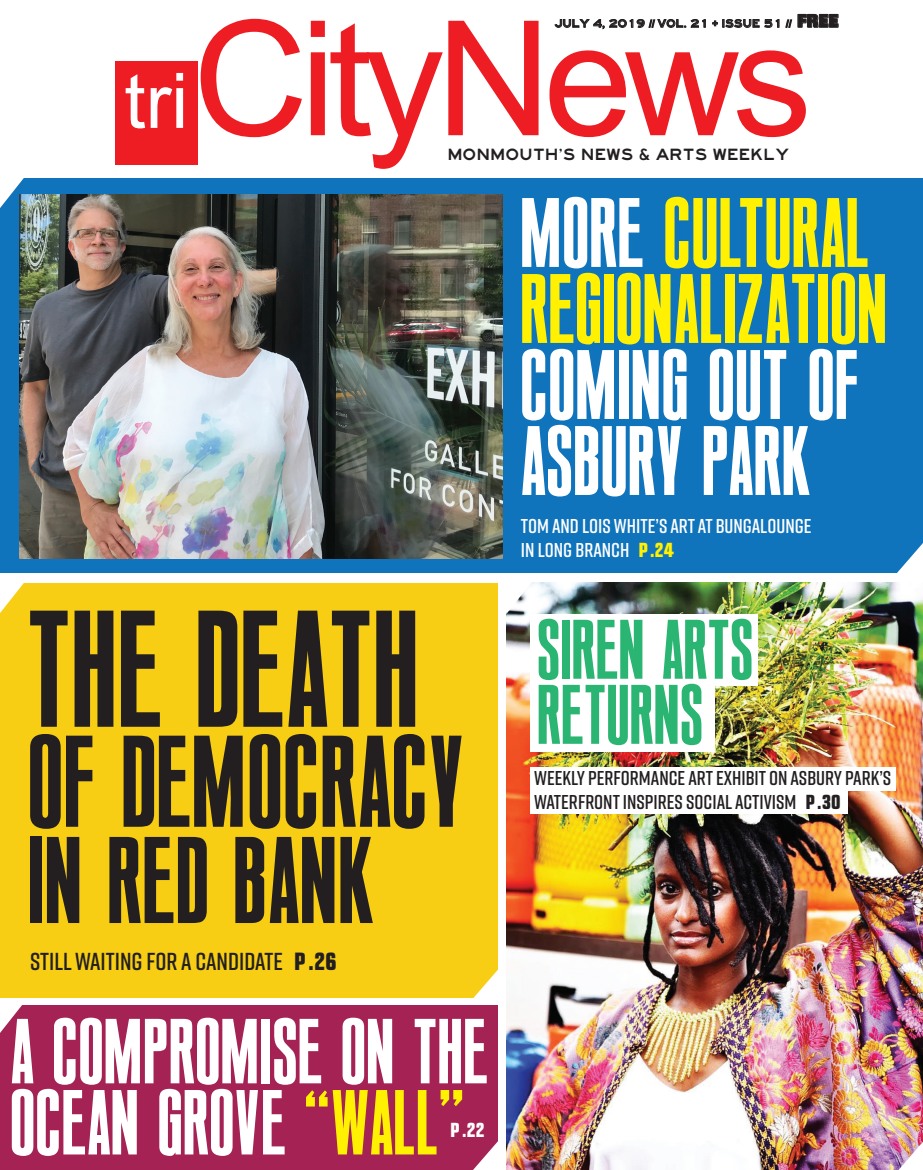
<style>
.page{position:relative;width:923px;height:1170px;background:#fff}
.page>*{position:absolute;margin:0;border:0;box-sizing:border-box;transform-origin:0 0}
.t1{font:159.88px "Arial";letter-spacing:-.05em;color:#ee1d23}
.t2{font:145px "Bold Pact";color:#231f20}
.t3{font:113.75px "Bold Pact";color:#231f20}
.t4{font:107.5px "Bold Pact";color:#231f20}
.t5{font:86px/76px "Bold Pact";color:#fff101}
.t6{font:86px/76px "Bold Pact";color:#fff}
.t7{font:80.5px/71.1px "Bold Pact";color:#fff}
.t8{font:73.62px/65.1px "Bold Pact";color:#2bb572}
.t9{font:600 24.5px "Rift";color:#231f20}
.t10{font:20.25px "RB No 2.1 a Black DEMO";color:#fff}
.t11{font:600 20px/24px "Rift";color:#231f20}
.t12{font:600 20px/24px "Rift";color:#fff}
.t13{font:15px "lanee";color:#231f20}
.t14{font:10.25px "lanee";color:#231f20}
.s1{font-family:"Arial";font-weight:700}
.s2{font-family:"Sans";font-weight:900;font-size:17.88px}
.s3{color:#fff}
.s4{font-family:"RB No 2.1 a Black DEMO";font-weight:400;font-size:20.25px;color:#fff101}
.s5{font-family:"RB No 2.1 a Black DEMO";font-weight:400;font-size:24.88px}
.s6{color:#fff101}
.s7{font-family:"RB No 2.1 a Black DEMO";font-weight:400;font-size:20.25px}
</style>
<div class="page">
<div style="left:0;top:178px;width:922px;height:395px;background:#1074bc"></div>
<img style="left:20px;top:194px;width:482px;height:364px">
<img style="left:506px;top:583px;width:416px;height:587px">
<div style="left:115px;top:62px;width:83px;height:103px;background:#ee1d23"></div>
<svg style="left:126px;top:74px;width:19px;height:54px"></svg>
<svg style="left:151px;top:73px;width:32px;height:55px"></svg>
<svg style="left:554px;top:19px;width:151px;height:10px"></svg>
<svg style="left:712px;top:19px;width:67px;height:9px"></svg>
<svg style="left:785px;top:14px;width:53px;height:14px"></svg>
<div style="left:0;top:583px;width:497px;height:414px;background:#f7ce14"></div>
<svg style="left:897px;top:544px;width:25px;height:29px"></svg>
<svg style="left:0;top:178px;width:26px;height:31px"></svg>
<div style="left:0;top:1006px;width:497px;height:164px;background:#a52254"></div>
<svg style="left:895px;top:1140px;width:27px;height:30px"></svg>
<svg style="left:470px;top:968px;width:28px;height:30px"></svg>
<svg style="left:473px;top:1140px;width:25px;height:30px"></svg>
<svg style="left:0;top:583px;width:24px;height:30px"></svg>
<svg style="left:506px;top:582px;width:27px;height:32px"></svg>
<svg style="left:0;top:1005px;width:24px;height:28px"></svg>
<div style="left:530px;top:614px;width:227px;height:71px;background:#fff"></div>
<div style="left:530px;top:680px;width:185px;height:72px;background:#fff"></div>
<div style="left:530px;top:767px;width:365px;height:23px;background:#fff"></div>
<div style="left:530px;top:791px;width:318px;height:23px;background:#fff"></div>
<p class="t14" style="left:554px;top:17px;width:286px">JULY 4, 2019 <span class="s1">//</span> VOL. 21 + ISSUE 51 <span class="s1">//</span> <span class="s2">FREE</span></p>
<h1 class="t1" style="left:193px;top:-26px;width:621px">CityNews</h1>
<p class="t13" style="left:447px;top:146px;width:343px">MONMOUTH’S NEWS &amp; ARTS WEEKLY</p>
<h3 class="t5" style="left:522px;top:195px;width:369px"><span class="s3">MORE</span> CULTURAL<br>REGIONALIZATION</h3>
<h3 class="t6" style="left:522px;top:347px;width:340px">COMING OUT OF<br>ASBURY PARK</h3>
<p class="t12" style="left:521px;top:514px;width:292px">TOM AND LOIS WHITE’S ART AT BUNGALOUNGE<br>IN LONG BRANCH <span class="s4">P .24</span></p>
<h2 class="t2" style="left:30px;top:597px;width:394px">THE DEATH</h2>
<h3 class="t3" style="left:30px;top:725px;width:438px">OF DEMOCRACY</h3>
<h3 class="t4" style="left:30px;top:827px;width:350px">IN RED BANK</h3>
<p class="t9" style="left:30px;top:944px;width:307px">STILL WAITING FOR A CANDIDATE <span class="s5">P .26</span></p>
<h3 class="t7" style="left:12px;top:1016px;width:480px">A COMPROMISE ON THE<br>OCEAN GROVE <span class="s6">“WALL”</span></h3>
<p class="t10" style="left:451px;top:1122px;width:35px">P .22</p>
<h3 class="t8" style="left:538px;top:617px;width:218px">SIREN ARTS<br>RETURNS</h3>
<p class="t11" style="left:534px;top:766px;width:358px">WEEKLY PERFORMANCE ART EXHIBIT ON ASBURY PARK’S<br>WATERFRONT INSPIRES SOCIAL ACTIVISM <span class="s7">P .30</span></p>
</div>
